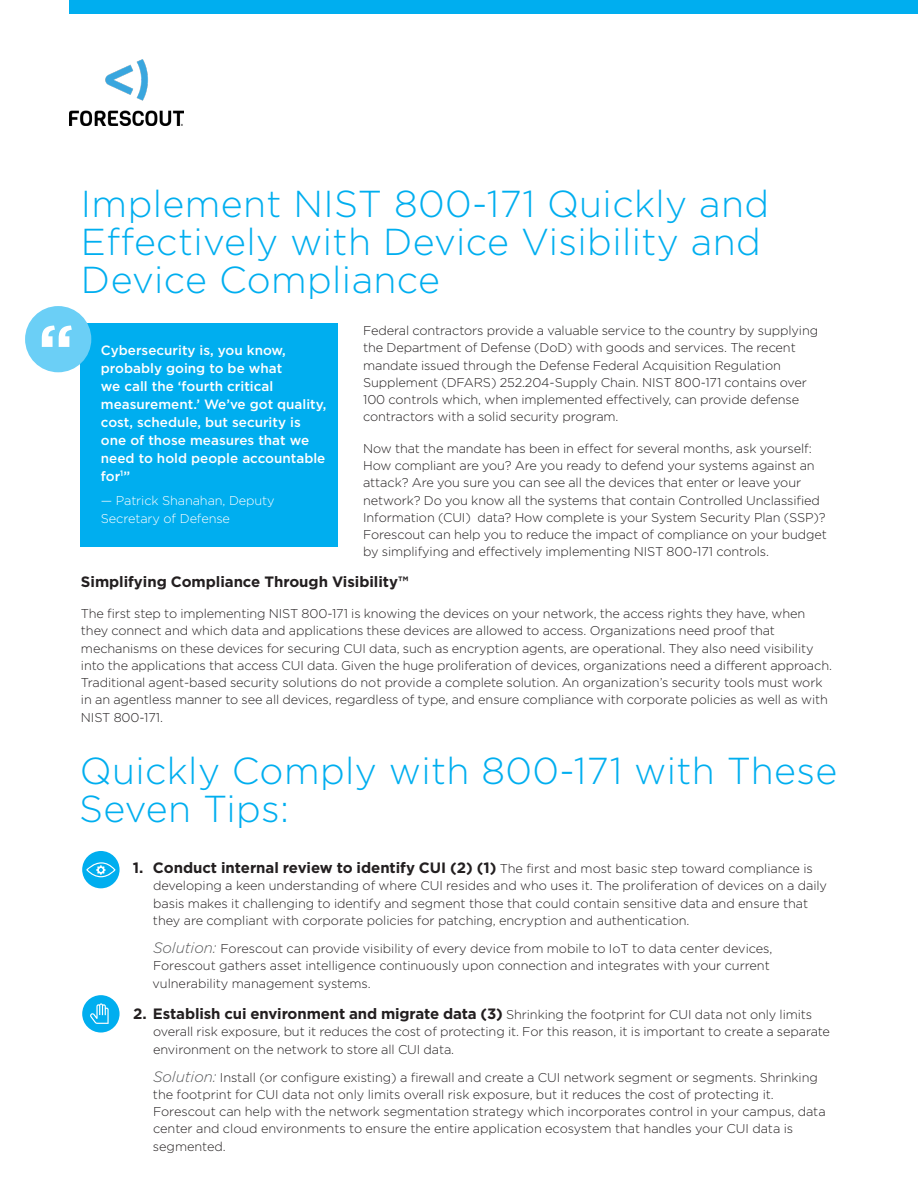
<style>
.page{position:relative;width:918px;height:1188px;background:#fff}
.page>*{position:absolute;margin:0;border:0;box-sizing:border-box;transform-origin:0 0}
.Contact_Info{font:700 66.45px "Gotham";color:#fff}
.t1{font:300 37.5px/38px "Gotham";letter-spacing:.01em;color:#00aeef}
.Body_Copy{font:700 15px "Gotham";letter-spacing:-.005em;color:#231f20}
.t2{font:500 13.5px/18px "Gotham";color:#fff}
.Body_Copy-2{font:300 12.75px/17.2px "Gotham";letter-spacing:-.01em;color:#231f20}
.Quote_attribution{font:300 12.75px/17.2px "Gotham";letter-spacing:-.01em;color:#fff}
.s1{font-weight:300;font-size:12.75px}
.s2{font-style:italic;font-size:15px;color:#57585a}
.s3{font-weight:700;font-size:15px}
</style>
<div class="page">
<div style="left:80px;top:323px;width:258px;height:223px;background:#00aeef"></div>
<div style="left:25px;top:306px;width:66px;height:66px;background:#6bcff6;border-radius:50%"></div>
<div style="left:69px;top:0;width:849px;height:14px;background:#00aeef"></div>
<div style="left:82px;top:851px;width:38px;height:37px;background:#00aeef;border-radius:50%"></div>
<svg style="left:86px;top:862px;width:30px;height:15px"></svg>
<div style="left:82px;top:995px;width:38px;height:38px;background:#00aeef;border-radius:50%"></div>
<svg style="left:90px;top:1003px;width:19px;height:21px"></svg>
<img style="left:69px;top:60px;width:115px;height:66px">
<p class="Contact_Info" style="left:38px;top:310px;width:37px">“</p>
<p class="t1" style="left:81px;top:185px;width:690px">Implement NIST 800-171 Quickly and<br>Effectively with Device Visibility and<br>Device Compliance</p>
<p class="Body_Copy-2" style="left:363px;top:322px;width:456px">Federal contractors provide a valuable service to the country by supplying the Department of Defense (DoD) with goods and services. The recent mandate issued through the Defense Federal Acquisition Regulation Supplement (DFARS) 252.204-Supply Chain. NIST 800-171 contains over 100 controls which, when implemented effectively, can provide defense contractors with a solid security program.</p>
<p class="Body_Copy-2" style="left:363px;top:440px;width:465px">Now that the mandate has been in effect for several months, ask yourself:<br>How compliant are you? Are you ready to defend your systems against an attack? Are you sure you can see all the devices that enter or leave your network? Do you know all the systems that contain Controlled Unclassified Information (CUI) data? How complete is your System Security Plan (SSP)?<br>Forescout can help you to reduce the impact of compliance on your budget by simplifying and effectively implementing NIST 800-171 controls.</p>
<p class="Body_Copy" style="left:81px;top:573px;width:329px">Simplifying Compliance Through Visibility™</p>
<p class="Body_Copy-2" style="left:81px;top:605px;width:752px">The first step to implementing NIST 800-171 is knowing the devices on your network, the access rights they have, when they connect and which data and applications these devices are allowed to access. Organizations need proof that mechanisms on these devices for securing CUI data, such as encryption agents, are operational. They also need visibility into the applications that access CUI data. Given the huge proliferation of devices, organizations need a different approach.<br>Traditional agent-based security solutions do not provide a complete solution. An organization’s security tools must work in an agentless manner to see all devices, regardless of type, and ensure compliance with corporate policies as well as with NIST 800-171.</p>
<p class="t2" style="left:101px;top:341px;width:227px">Cybersecurity is, you know, probably going to be what<br>we call the ‘fourth critical measurement.’ We’ve got quality, cost, schedule, but security is one of those measures that we need to hold people accountable for<sup>1</sup>”</p>
<p class="Quote_attribution" style="left:101px;top:492px;width:175px">— Patrick Shanahan, Deputy<br>Secretary of Defense</p>
<p class="t1" style="left:79px;top:751px;width:760px">Quickly Comply with 800-171 with These<br>Seven Tips:</p>
<p class="Body_Copy" style="left:133px;top:859px;width:682px">1. Conduct internal review to identify CUI (2) (1) <span class="s1">The first and most basic step toward compliance is</span></p>
<p class="Body_Copy-2" style="left:153px;top:877px;width:676px">developing a keen understanding of where CUI resides and who uses it. The proliferation of devices on a daily basis makes it challenging to identify and segment those that could contain sensitive data and ensure that they are compliant with corporate policies for patching, encryption and authentication.</p>
<p class="Body_Copy-2" style="left:153px;top:940px;width:621px"><span class="s2">Solution:</span> Forescout can provide visibility of every device from mobile to IoT to data center devices,<br>Forescout gathers asset intelligence continuously upon connection and integrates with your current vulnerability management systems.</p>
<p class="Body_Copy-2" style="left:153px;top:1006px;width:678px;text-indent:-20px"><span class="s3">2. Establish cui environment and migrate data (3)</span> Shrinking the footprint for CUI data not only limits overall risk exposure, but it reduces the cost of protecting it. For this reason, it is important to create a separate environment on the network to store all CUI data.</p>
<p class="Body_Copy-2" style="left:153px;top:1068px;width:674px"><span class="s2">Solution:</span> Install (or configure existing) a firewall and create a CUI network segment or segments. Shrinking the footprint for CUI data not only limits overall risk exposure, but it reduces the cost of protecting it.<br>Forescout can help with the network segmentation strategy which incorporates control in your campus, data center and cloud environments to ensure the entire application ecosystem that handles your CUI data is segmented.</p>
</div>
